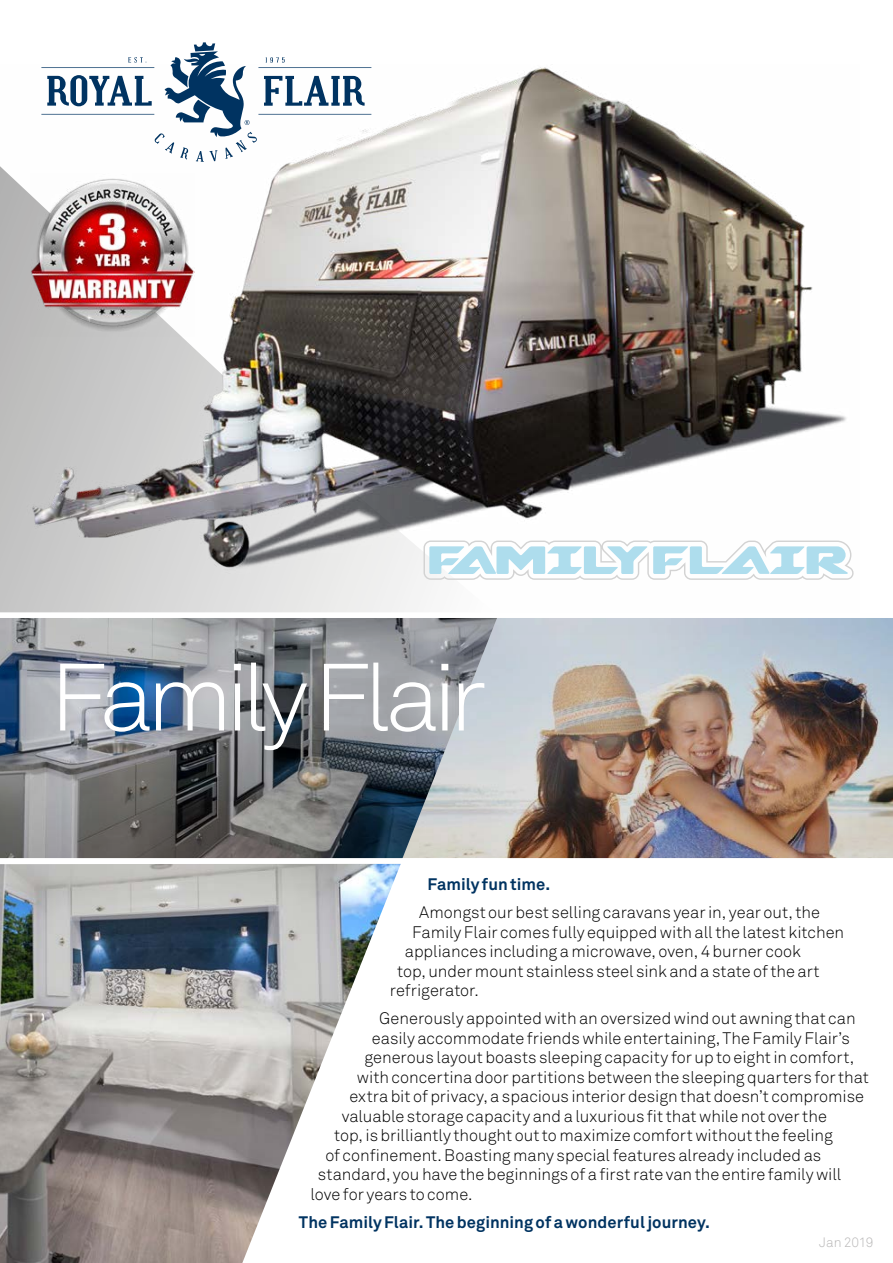
<style>
.page{position:relative;width:893px;height:1263px;background:#fff}
.page>*{position:absolute;margin:0;border:0;box-sizing:border-box;transform-origin:0 0}
.t1{font:300 16.5px "Akkurat";color:#000}
.t2{font:700 16.5px "Akkurat";letter-spacing:.005em;color:#003361}
.t3{font:300 13.5px "Akkurat";color:#b8b7b7}
</style>
<div class="page">
<img style="left:0;top:864px;width:401px;height:399px">
<img style="left:0;top:67px;width:847px;height:545px">
<svg style="left:423px;top:540px;width:431px;height:40px"></svg>
<img style="left:0;top:618px;width:893px;height:240px">
<svg style="left:41px;top:42px;width:330px;height:120px"></svg>
<img style="left:31px;top:173px;width:164px;height:164px">
<svg style="left:60px;top:663px;width:424px;height:87px;background:#98a0aa"></svg>
<p class="t2" style="left:428px;top:874px;width:124px">Family fun time.</p>
<p class="t1" style="left:419px;top:902px;width:402px">Amongst our best selling caravans year in, year out, the</p>
<p class="t1" style="left:412px;top:922px;width:434px">Family Flair comes fully equipped with all the latest kitchen</p>
<p class="t1" style="left:405px;top:941px;width:398px">appliances including a microwave, oven, 4 burner cook</p>
<p class="t1" style="left:397px;top:961px;width:424px">top, under mount stainless steel sink and a state of the art</p>
<p class="t1" style="left:390px;top:980px;width:90px">refrigerator.</p>
<p class="t1" style="left:379px;top:1008px;width:478px">Generously appointed with an oversized wind out awning that can</p>
<p class="t1" style="left:372px;top:1028px;width:479px">easily accommodate friends while entertaining, The Family Flair’s</p>
<p class="t1" style="left:364px;top:1047px;width:491px">generous layout boasts sleeping capacity for up to eight in comfort,</p>
<p class="t1" style="left:357px;top:1067px;width:514px">with concertina door partitions between the sleeping quarters for that</p>
<p class="t1" style="left:349px;top:1086px;width:516px">extra bit of privacy, a spacious interior design that doesn’t compromise</p>
<p class="t1" style="left:342px;top:1106px;width:487px">valuable storage capacity and a luxurious fit that while not over the</p>
<p class="t1" style="left:334px;top:1125px;width:500px">top, is brilliantly thought out to maximize comfort without the feeling</p>
<p class="t1" style="left:325px;top:1145px;width:497px">of confinement. Boasting many special features already included as</p>
<p class="t1" style="left:318px;top:1164px;width:525px">standard, you have the beginnings of a first rate van the entire family will</p>
<p class="t1" style="left:310px;top:1184px;width:164px">love for years to come.</p>
<p class="t2" style="left:299px;top:1212px;width:413px">The Family Flair. The beginning of a wonderful journey.</p>
<p class="t3" style="left:819px;top:1234px;width:56px">Jan 2019</p>
</div>
